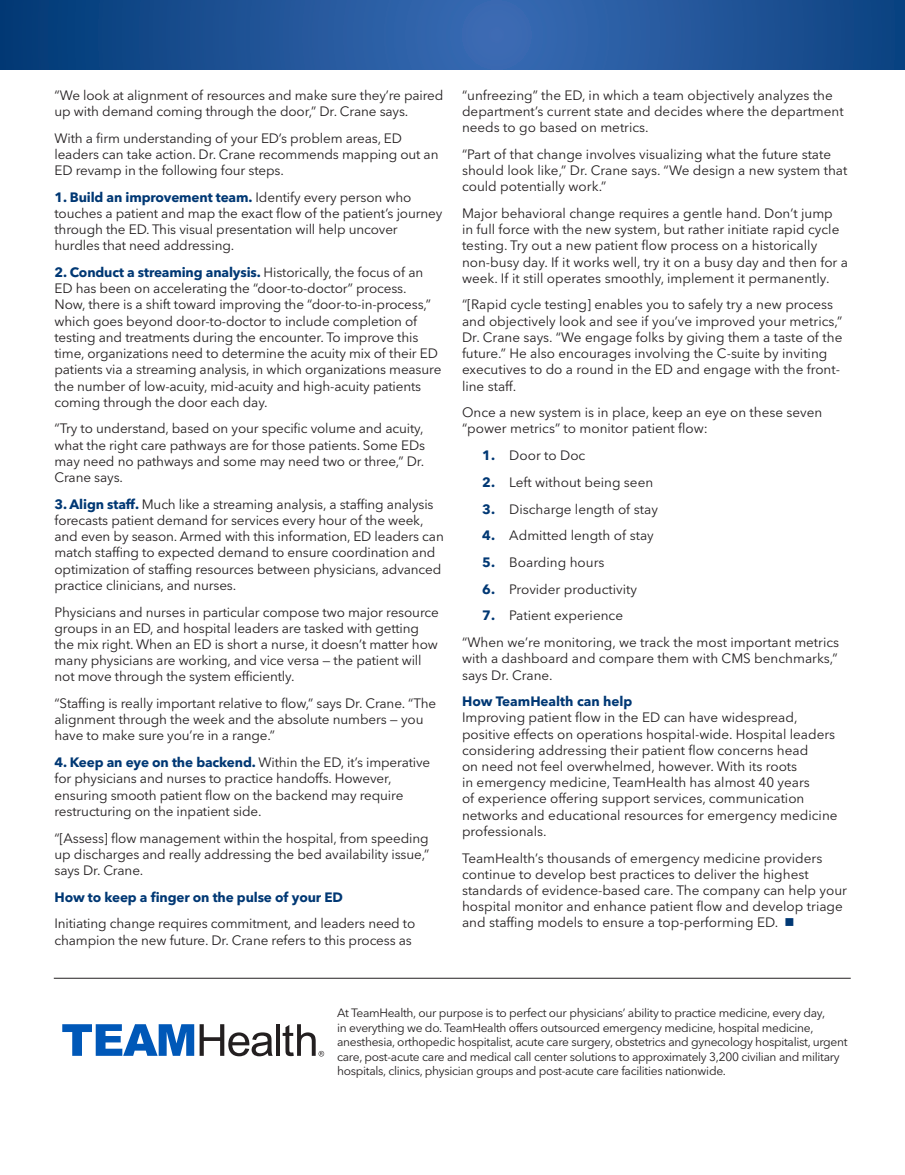
<style>
.page{position:relative;width:905px;height:1175px;background:#fff}
.page>*{position:absolute;margin:0;border:0;box-sizing:border-box;transform-origin:0 0}
.Body{font:13.5px/16.2px "Avenir Next LT Pro";letter-spacing:-.01em;color:#231f20}
.Body-2{font:700 13.5px "Avenir Next LT Pro";letter-spacing:-.01em;color:#013874}
.Body-3{font:12px/14.4px "Avenir Next LT Pro";letter-spacing:-.025em;color:#231f20}
.s1{font-weight:700;color:#013874}
.s2{color:#013874}
</style>
<div class="page">
<hr style="left:54px;top:977px;width:796px;height:1px;background:#231f20">
<svg style="left:62px;top:1024px;width:211px;height:32px"></svg>
<hr style="left:276px;top:1024px;width:4px;height:31px;background:#231f20">
<svg style="left:282px;top:1024px;width:42px;height:32px"></svg>
<svg style="left:1px;top:0;width:903px;height:69px;background:#205497"></svg>
<hr style="left:0;top:0;width:1px;height:69px;background:#013874">
<p class="Body" style="left:54px;top:87px;width:390px">“We look at alignment of resources and make sure they’re paired up with demand coming through the door,” Dr. Crane says.</p>
<p class="Body" style="left:54px;top:130px;width:385px">With a firm understanding of your ED’s problem areas, ED leaders can take action. Dr. Crane recommends mapping out an<br>ED revamp in the following four steps.</p>
<p class="Body" style="left:54px;top:189px;width:389px"><span class="s1">1. Build an improvement team.</span> Identify every person who touches a patient and map the exact flow of the patient’s journey through the ED. This visual presentation will help uncover hurdles that need addressing.</p>
<p class="Body" style="left:54px;top:264px;width:388px"><span class="s1">2. Conduct a streaming analysis.</span> Historically, the focus of an ED has been on accelerating the “door-to-doctor” process.<br>Now, there is a shift toward improving the “door-to-in-process,” which goes beyond door-to-doctor to include completion of testing and treatments during the encounter. To improve this time, organizations need to determine the acuity mix of their ED patients via a streaming analysis, in which organizations measure the number of low-acuity, mid-acuity and high-acuity patients coming through the door each day.</p>
<p class="Body" style="left:54px;top:420px;width:372px;text-align:justify">“Try to understand, based on your specific volume and acuity, what the right care pathways are for those patients. Some EDs may need no pathways and some may need two or three,” Dr.<br>Crane says.</p>
<p class="Body" style="left:54px;top:496px;width:391px"><span class="s1">3. Align staff.</span> Much like a streaming analysis, a staffing analysis forecasts patient demand for services every hour of the week, and even by season. Armed with this information, ED leaders can match staffing to expected demand to ensure coordination and optimization of staffing resources between physicians, advanced practice clinicians, and nurses.</p>
<p class="Body" style="left:54px;top:603px;width:386px">Physicians and nurses in particular compose two major resource groups in an ED, and hospital leaders are tasked with getting the mix right. When an ED is short a nurse, it doesn’t matter how many physicians are working, and vice versa — the patient will not move through the system efficiently.</p>
<p class="Body" style="left:54px;top:695px;width:383px">“Staffing is really important relative to flow,” says Dr. Crane. “The alignment through the week and the absolute numbers — you have to make sure you’re in a range.”</p>
<p class="Body" style="left:54px;top:754px;width:377px"><span class="s1">4. Keep an eye on the backend.</span> Within the ED, it’s imperative for physicians and nurses to practice handoffs. However, ensuring smooth patient flow on the backend may require restructuring on the inpatient side.</p>
<p class="Body" style="left:54px;top:829px;width:376px;text-align:justify">“[Assess] flow management within the hospital, from speeding up discharges and really addressing the bed availability issue,” says Dr. Crane.</p>
<p class="Body-2" style="left:54px;top:888px;width:290px">How to keep a finger on the pulse of your ED</p>
<p class="Body" style="left:54px;top:915px;width:362px">Initiating change requires commitment, and leaders need to champion the new future. Dr. Crane refers to this process as</p>
<p class="Body" style="left:462px;top:87px;width:383px">“unfreezing” the ED, in which a team objectively analyzes the department’s current state and decides where the department needs to go based on metrics.</p>
<p class="Body" style="left:462px;top:146px;width:387px">“Part of that change involves visualizing what the future state should look like,” Dr. Crane says. “We design a new system that could potentially work.”</p>
<p class="Body" style="left:462px;top:205px;width:387px">Major behavioral change requires a gentle hand. Don’t jump<br>in full force with the new system, but rather initiate rapid cycle testing. Try out a new patient flow process on a historically non-busy day. If it works well, try it on a busy day and then for a week. If it still operates smoothly, implement it permanently.</p>
<p class="Body" style="left:462px;top:296px;width:382px">“[Rapid cycle testing] enables you to safely try a new process and objectively look and see if you’ve improved your metrics,” Dr. Crane says. “We engage folks by giving them a taste of the future.” He also encourages involving the C-suite by inviting executives to do a round in the ED and engage with the front&shy;line staff.</p>
<p class="Body" style="left:462px;top:404px;width:362px">Once a new system is in place, keep an eye on these seven “power metrics” to monitor patient flow:</p>
<p class="Body" style="left:482px;top:447px;width:105px"><span class="s1">1.</span> Door to Doc</p>
<p class="Body" style="left:482px;top:474px;width:172px"><span class="s1">2.</span> Left without being seen</p>
<p class="Body" style="left:482px;top:500px;width:177px"><span class="s1">3.</span> Discharge length of stay</p>
<p class="Body" style="left:482px;top:527px;width:173px"><span class="s1">4.</span> Admitted length of stay</p>
<p class="Body" style="left:482px;top:554px;width:124px"><span class="s1">5.</span> Boarding hours</p>
<p class="Body" style="left:482px;top:581px;width:156px"><span class="s1">6.</span> Provider productivity</p>
<p class="Body" style="left:482px;top:607px;width:142px"><span class="s1">7.</span> Patient experience</p>
<p class="Body" style="left:462px;top:634px;width:379px;text-align:justify">“When we’re monitoring, we track the most important metrics with a dashboard and compare them with CMS benchmarks,” says Dr. Crane.</p>
<p class="Body" style="left:462px;top:693px;width:377px"><span class="s1">How TeamHealth can help<br></span>Improving patient flow in the ED can have widespread, positive effects on operations hospital-wide. Hospital leaders considering addressing their patient flow concerns head<br>on need not feel overwhelmed, however. With its roots<br>in emergency medicine, TeamHealth has almost 40 years<br>of experience offering support services, communication networks and educational resources for emergency medicine professionals.</p>
<p class="Body" style="left:462px;top:849px;width:386px">TeamHealth’s thousands of emergency medicine providers continue to develop best practices to deliver the highest standards of evidence-based care. The company can help your hospital monitor and enhance patient flow and develop triage and staffing models to ensure a top-performing ED. <span class="s2">■</span></p>
<p class="Body-3" style="left:337px;top:1006px;width:512px">At TeamHealth, our purpose is to perfect our physicians’ ability to practice medicine, every day,<br>in everything we do. TeamHealth offers outsourced emergency medicine, hospital medicine, anesthesia, orthopedic hospitalist, acute care surgery, obstetrics and gynecology hospitalist, urgent care, post-acute care and medical call center solutions to approximately 3,200 civilian and military hospitals, clinics, physician groups and post-acute care facilities nationwide.</p>
</div>
